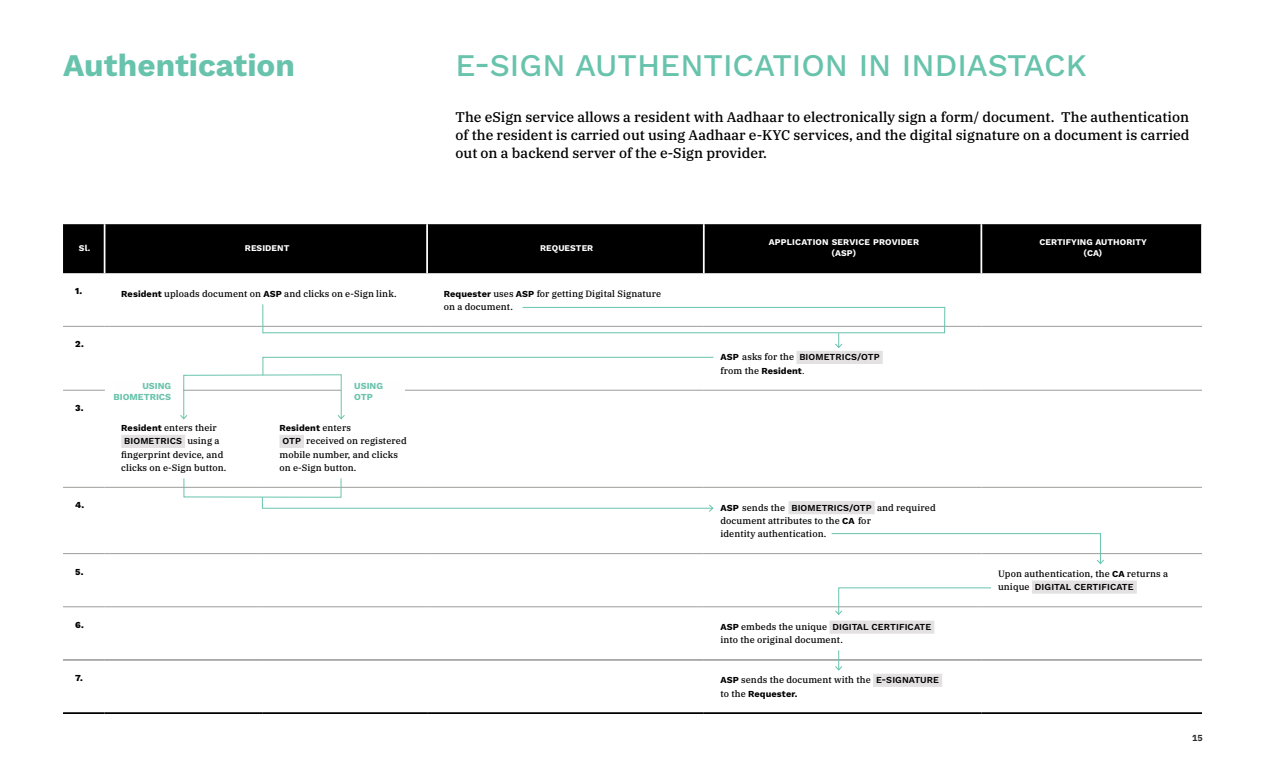
<style>
.page{position:relative;width:1264px;height:777px;background:#fff}
.page>*{position:absolute;margin:0;border:0;box-sizing:border-box;transform-origin:0 0}
.t1{font:500 31.5px "Work Sans";color:#68c3ac}
.t2{font:700 31.5px "Work Sans";color:#68c3ac}
.t3{font:500 14px/18.4px "IBM Plex Serif";color:#000;text-align:justify}
.t4{font:500 9.19px/13.1px "IBM Plex Serif";letter-spacing:.01em;color:#000}
.t5{font:600 9.19px "Work Sans";letter-spacing:.01em;color:#000}
.t6{font:700 9.19px "Work Sans";letter-spacing:.01em;color:#000}
.t7{font:700 9.19px/11px "Work Sans";color:#68c3ac}
.t8{font:800 9.19px "Work Sans";color:#000}
.t9{font:700 8.75px/10.5px "Work Sans";letter-spacing:.01em;color:#fff;text-align:center}
.t10{font:700 8.75px "IBM Plex Sans";color:#282827}
.s1{font-family:"Work Sans";font-weight:700}
.s2{font-family:"Work Sans";font-weight:600}
.s3{font-family:"Work Sans";font-weight:400}
.s4{font-family:"IBM Plex Serif";font-weight:500}
.s5{font-weight:700}
</style>
<div class="page">
<div style="left:63px;top:224px;width:1137px;height:49px;background:#000"></div>
<hr style="left:63px;top:712px;width:42px;height:2px;background:#000">
<hr style="left:105px;top:712px;width:158px;height:2px;background:#000">
<hr style="left:263px;top:712px;width:164px;height:2px;background:#000">
<hr style="left:427px;top:712px;width:276px;height:2px;background:#000">
<hr style="left:703px;top:712px;width:278px;height:2px;background:#000">
<hr style="left:981px;top:712px;width:220px;height:2px;background:#000">
<hr style="left:63px;top:326px;width:42px;height:1px;background:#9d9d9c">
<hr style="left:105px;top:326px;width:158px;height:1px;background:#9d9d9c">
<hr style="left:703px;top:326px;width:278px;height:1px;background:#9d9d9c">
<hr style="left:981px;top:326px;width:220px;height:1px;background:#9d9d9c">
<hr style="left:63px;top:390px;width:42px;height:1px;background:#9d9d9c">
<hr style="left:703px;top:390px;width:278px;height:1px;background:#9d9d9c">
<hr style="left:981px;top:390px;width:220px;height:1px;background:#9d9d9c">
<hr style="left:63px;top:487px;width:42px;height:1px;background:#9d9d9c">
<hr style="left:105px;top:487px;width:158px;height:1px;background:#9d9d9c">
<hr style="left:703px;top:487px;width:278px;height:1px;background:#9d9d9c">
<hr style="left:981px;top:487px;width:220px;height:1px;background:#9d9d9c">
<hr style="left:63px;top:553px;width:42px;height:1px;background:#9d9d9c">
<hr style="left:105px;top:553px;width:158px;height:1px;background:#9d9d9c">
<hr style="left:263px;top:553px;width:164px;height:1px;background:#9d9d9c">
<hr style="left:427px;top:553px;width:276px;height:1px;background:#9d9d9c">
<hr style="left:703px;top:553px;width:278px;height:1px;background:#9d9d9c">
<hr style="left:981px;top:553px;width:220px;height:1px;background:#9d9d9c">
<hr style="left:104px;top:224px;width:1px;height:49px;background:#fff">
<hr style="left:426px;top:224px;width:2px;height:49px;background:#fff">
<hr style="left:702px;top:224px;width:2px;height:49px;background:#fff">
<hr style="left:980px;top:224px;width:2px;height:49px;background:#fff">
<hr style="left:63px;top:607px;width:42px;height:1px;background:#9d9d9c">
<hr style="left:105px;top:607px;width:158px;height:1px;background:#9d9d9c">
<hr style="left:263px;top:607px;width:164px;height:1px;background:#9d9d9c">
<hr style="left:427px;top:607px;width:276px;height:1px;background:#9d9d9c">
<hr style="left:703px;top:607px;width:278px;height:1px;background:#9d9d9c">
<hr style="left:981px;top:607px;width:220px;height:1px;background:#9d9d9c">
<hr style="left:63px;top:660px;width:42px;height:1px;background:#5e6161">
<hr style="left:105px;top:660px;width:158px;height:1px;background:#5e6161">
<hr style="left:263px;top:660px;width:164px;height:1px;background:#5e6161">
<hr style="left:427px;top:660px;width:276px;height:1px;background:#5e6161">
<hr style="left:703px;top:660px;width:278px;height:1px;background:#5e6161">
<hr style="left:981px;top:660px;width:220px;height:1px;background:#5e6161">
<div style="left:796px;top:351px;width:86px;height:13px;background:#e3e1e1"></div>
<div style="left:121px;top:435px;width:64px;height:13px;background:#e3e1e1"></div>
<div style="left:279px;top:435px;width:25px;height:13px;background:#e3e1e1"></div>
<div style="left:788px;top:501px;width:86px;height:13px;background:#e3e1e1"></div>
<div style="left:1031px;top:581px;width:105px;height:13px;background:#e3e1e1"></div>
<div style="left:829px;top:621px;width:105px;height:13px;background:#e3e1e1"></div>
<div style="left:872px;top:674px;width:70px;height:13px;background:#e3e1e1"></div>
<svg style="left:262px;top:304px;width:683px;height:44px"></svg>
<svg style="left:183px;top:478px;width:531px;height:34px"></svg>
<svg style="left:830px;top:533px;width:274px;height:32px"></svg>
<svg style="left:834px;top:587px;width:157px;height:28px"></svg>
<svg style="left:180px;top:356px;width:534px;height:64px"></svg>
<svg style="left:834px;top:650px;width:9px;height:21px"></svg>
<h1 class="t2" style="left:63px;top:42px;width:233px">Authentication</h1>
<h1 class="t1" style="left:455px;top:42px;width:632px">E-SIGN AUTHENTICATION IN INDIASTACK</h1>
<p class="t3" style="left:455px;top:106px;width:735px">The eSign service allows a resident with Aadhaar to electronically sign a form/ document. The authentication of the resident is carried out using Aadhaar e-KYC services, and the digital signature on a document is carried out on a backend server of the e-Sign provider.</p>
<p class="t9" style="left:79px;top:242px;width:13px">Sl.</p>
<p class="t9" style="left:245px;top:242px;width:46px">RESIDENT</p>
<p class="t9" style="left:540px;top:242px;width:55px">REQUESTER</p>
<p class="t9" style="left:768px;top:237px;width:152px">APPLICATION SERVICE PROVIDER (ASP)</p>
<p class="t9" style="left:1039px;top:237px;width:109px">CERTIFYING AUTHORITY (CA)</p>
<p class="t8" style="left:75px;top:284px;width:9px">1.</p>
<p class="t4" style="left:121px;top:286px;width:277px"><span class="s1">Resident</span> uploads document on <span class="s1">ASP</span> and clicks on e-Sign link.</p>
<p class="t4" style="left:443px;top:286px;width:219px"><span class="s1">Requester</span> uses <span class="s1">ASP</span> for getting Digital Signature on a document.</p>
<p class="t8" style="left:75px;top:337px;width:10px">2.</p>
<p class="t4" style="left:720px;top:350px;width:161px"><span class="s1">ASP</span> asks for the <span class="s2">BIOMETRICS/OTP </span>from the <span class="s1">Resident</span><span class="s3">.</span></p>
<p class="t8" style="left:75px;top:401px;width:10px">3.</p>
<p class="t4" style="left:121px;top:421px;width:97px"><span class="s1">Resident</span> enters their</p>
<p class="t5" style="left:124px;top:434px;width:97px">BIOMETRICS <span class="s4">using a</span></p>
<p class="t4" style="left:121px;top:447px;width:107px">fingerprint device, and clicks on e-Sign button.</p>
<p class="t7" style="left:113px;top:380px;width:59px;text-align:right">USING<br>BIOMETRICS</p>
<p class="t7" style="left:354px;top:380px;width:30px">USING<br>OTP</p>
<p class="t6" style="left:279px;top:421px;width:73px">Resident <span class="s4">enters</span></p>
<p class="t4" style="left:279px;top:434px;width:129px;text-indent:3px"><span class="s2">OTP</span> received on registered mobile number, and clicks on e-Sign button.</p>
<p class="t8" style="left:75px;top:498px;width:10px">4.</p>
<p class="t4" style="left:720px;top:500px;width:217px"><span class="s1">ASP</span> sends the <span class="s2">BIOMETRICS/OTP</span> and required document attributes to the <span class="s1">CA</span> for<br>identity authentication.</p>
<p class="t8" style="left:75px;top:564px;width:10px">5.</p>
<p class="t4" style="left:997px;top:566px;width:172px">Upon authentication, the <span class="s1">CA</span> returns a</p>
<p class="t5" style="left:997px;top:580px;width:137px"><span class="s4">unique</span> DIGITAL CERTIFICATE</p>
<p class="t8" style="left:75px;top:618px;width:10px">6.</p>
<p class="t5" style="left:720px;top:620px;width:212px"><span class="s5">ASP</span> <span class="s4">embeds the unique</span> DIGITAL CERTIFICATE</p>
<p class="t4" style="left:720px;top:633px;width:124px">into the original document.</p>
<p class="t8" style="left:75px;top:671px;width:9px">7.</p>
<p class="t4" style="left:720px;top:673px;width:220px"><span class="s1">ASP</span> sends the document with the <span class="s2">E-SIGNATURE</span></p>
<p class="t6" style="left:720px;top:686px;width:78px"><span class="s4">to the</span> Requester.</p>
<p class="t10" style="left:1191px;top:731px;width:12px">15</p>
</div>
